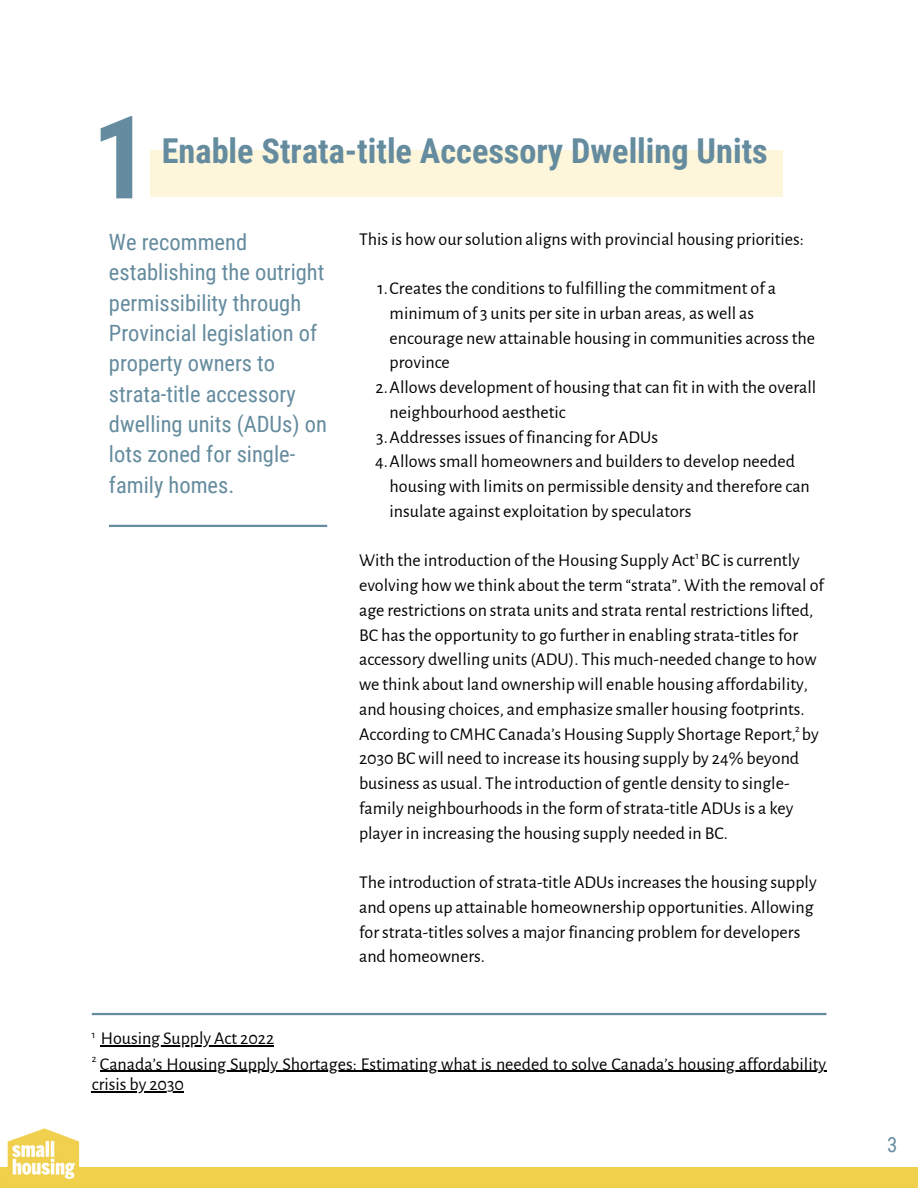
<style>
.page{position:relative;width:918px;height:1188px;background:#fff}
.page>*{position:absolute;margin:0;border:0;box-sizing:border-box;transform-origin:0 0}
.t1{font:700 115.5px "Roboto Condensed";color:#648b9e}
.t2{font:700 34.35px "Roboto Condensed";color:#648b9e}
.t3{font:22.5px/30.3px "Roboto Condensed";color:#648b9e}
.t4{font:20.85px "Roboto Condensed";color:#648b9e}
.t5{font:18px/24.8px "Alegreya Sans";color:#000}
.t6{font:10.5px "Alegreya Sans";color:#000}
</style>
<div class="page">
<hr style="left:92px;top:1013px;width:734px;height:2px;background:#648b9e">
<hr style="left:101px;top:1046px;width:173px;height:1px;background:#000">
<div style="left:150px;top:150px;width:633px;height:46px;background:#fef6db"></div>
<hr style="left:109px;top:525px;width:218px;height:2px;background:#648b9e">
<div style="left:0;top:1167px;width:918px;height:21px;background:#f1d04c"></div>
<hr style="left:100px;top:1071px;width:726px;height:1px;background:#000">
<hr style="left:92px;top:1091px;width:92px;height:1px;background:#000">
<img style="left:7px;top:1128px;width:73px;height:52px">
<h1 class="t1" style="left:92px;top:91px;width:60px">1</h1>
<h2 class="t2" style="left:162px;top:131px;width:608px">Enable Strata-title Accessory Dwelling Units</h2>
<p class="t3" style="left:109px;top:227px;width:219px">We recommend establishing the outright permissibility through<br>Provincial legislation of property owners to strata-title accessory dwelling units (ADUs) on lots zoned for single&shy;family homes.</p>
<p class="t5" style="left:359px;top:227px;width:446px">This is how our solution aligns with provincial housing priorities:</p>
<p class="t5" style="left:378px;top:276px;width:400px">1.Creates the conditions to fulfilling the commitment of a</p>
<p class="t5" style="left:390px;top:301px;width:366px">minimum of 3 units per site in urban areas, as well as</p>
<p class="t5" style="left:390px;top:326px;width:427px">encourage new attainable housing in communities across the</p>
<p class="t5" style="left:390px;top:351px;width:62px">province</p>
<p class="t5" style="left:376px;top:375px;width:442px">2.Allows development of housing that can fit in with the overall</p>
<p class="t5" style="left:390px;top:400px;width:178px">neighbourhood aesthetic</p>
<p class="t5" style="left:376px;top:425px;width:283px">3.Addresses issues of financing for ADUs</p>
<p class="t5" style="left:375px;top:450px;width:422px">4.Allows small homeowners and builders to develop needed</p>
<p class="t5" style="left:390px;top:474px;width:422px">housing with limits on permissible density and therefore can</p>
<p class="t5" style="left:390px;top:499px;width:303px">insulate against exploitation by speculators</p>
<p class="t6" style="left:695px;top:550px;width:5px">1</p>
<p class="t5" style="left:359px;top:549px;width:466px">With the introduction of the Housing Supply Act BC is currently evolving how we think about the term “strata”. With the removal of age restrictions on strata units and strata rental restrictions lifted, BC has the opportunity to go further in enabling strata-titles for accessory dwelling units (ADU). This much-needed change to how we think about land ownership will enable housing affordability, and housing choices, and emphasize smaller housing footprints.<br>According to CMHC Canada’s Housing Supply Shortage Report, by 2030 BC will need to increase its housing supply by 24% beyond business as usual. The introduction of gentle density to single&shy;family neighbourhoods in the form of strata-title ADUs is a key player in increasing the housing supply needed in BC.</p>
<p class="t5" style="left:359px;top:870px;width:459px">The introduction of strata-title ADUs increases the housing supply and opens up attainable homeownership opportunities. Allowing for strata-titles solves a major financing problem for developers and homeowners.</p>
<p class="t6" style="left:795px;top:723px;width:6px">2</p>
<p class="t5" style="left:101px;top:1027px;width:175px">Housing Supply Act 2022</p>
<p class="t6" style="left:92px;top:1030px;width:5px">1</p>
<p class="t5" style="left:92px;top:1054px;width:736px;line-height:20.2px;text-indent:8px">Canada’s Housing Supply Shortages: Estimating what is needed to solve Canada’s housing affordability crisis by 2030</p>
<p class="t6" style="left:92px;top:1054px;width:6px">2</p>
<p class="t4" style="left:887px;top:1133px;width:12px">3</p>
</div>
